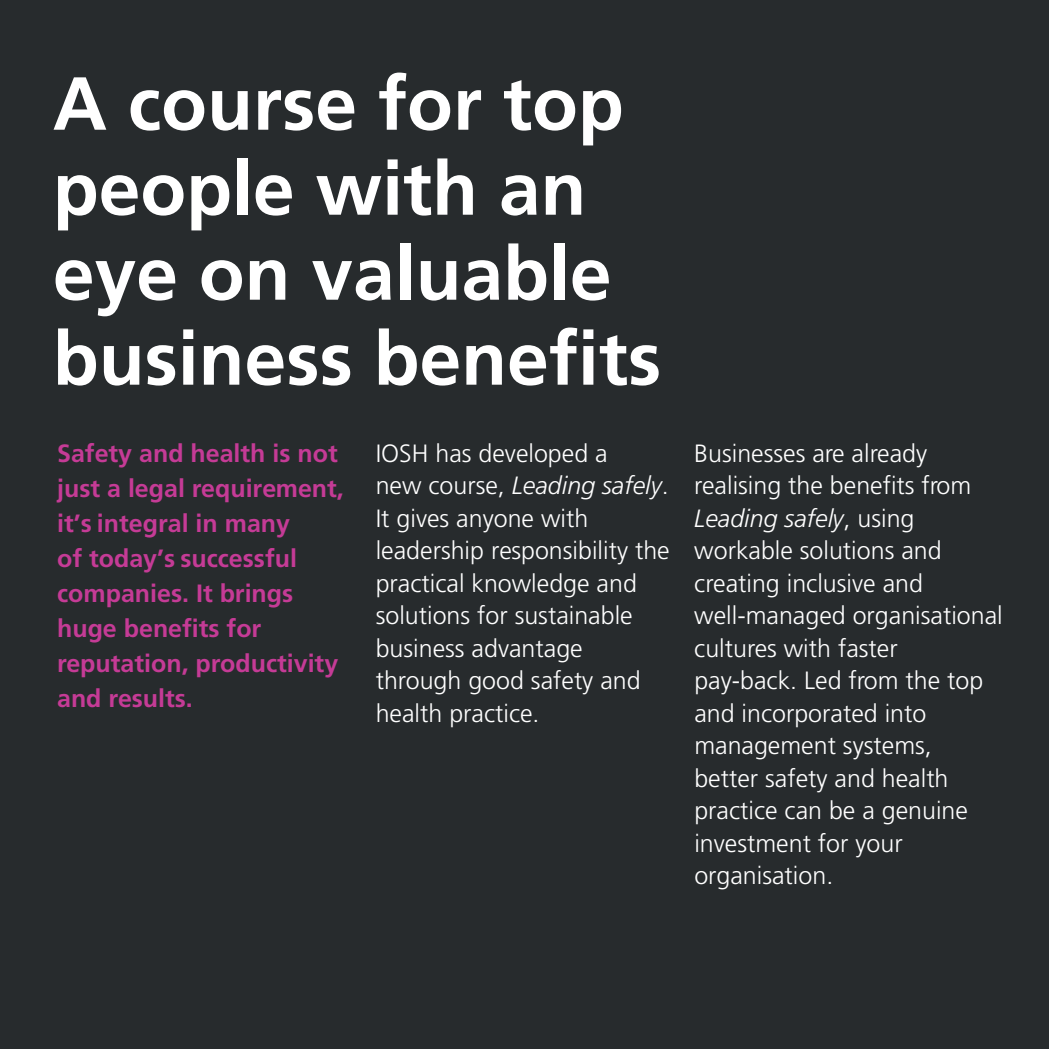
<style>
.page{position:relative;width:1049px;height:1049px;background:#272b2d}
.page>*{position:absolute;margin:0;border:0;box-sizing:border-box;transform-origin:0 0}
.t1{font:700 75px/85px "Frutiger";color:#fff}
.t2{font:300 25px/32.5px "Frutiger";color:#fff}
.t3{font:700 25px/35px "Frutiger";color:#c53b96}
.s1{font-style:italic}
</style>
<div class="page">
<h1 class="t1" style="left:53px;top:62px;width:610px">A course for top people with an eye on valuable business benefits</h1>
<p class="t3" style="left:57px;top:436px;width:288px">Safety and health is not just a legal requirement, it’s integral in many<br>of today’s successful companies. It brings huge benefits for reputation, productivity and results.</p>
<p class="t2" style="left:376px;top:437px;width:296px">IOSH has developed a<br>new course, <span class="s1">Leading safely</span>.<br>It gives anyone with leadership responsibility the practical knowledge and solutions for sustainable business advantage through good safety and health practice.</p>
<p class="t2" style="left:694px;top:437px;width:310px">Businesses are already realising the benefits from<br><span class="s1">Leading safely</span>, using workable solutions and creating inclusive and well-managed organisational cultures with faster pay-back. Led from the top and incorporated into management systems,<br>better safety and health practice can be a genuine investment for your organisation.</p>
</div>
